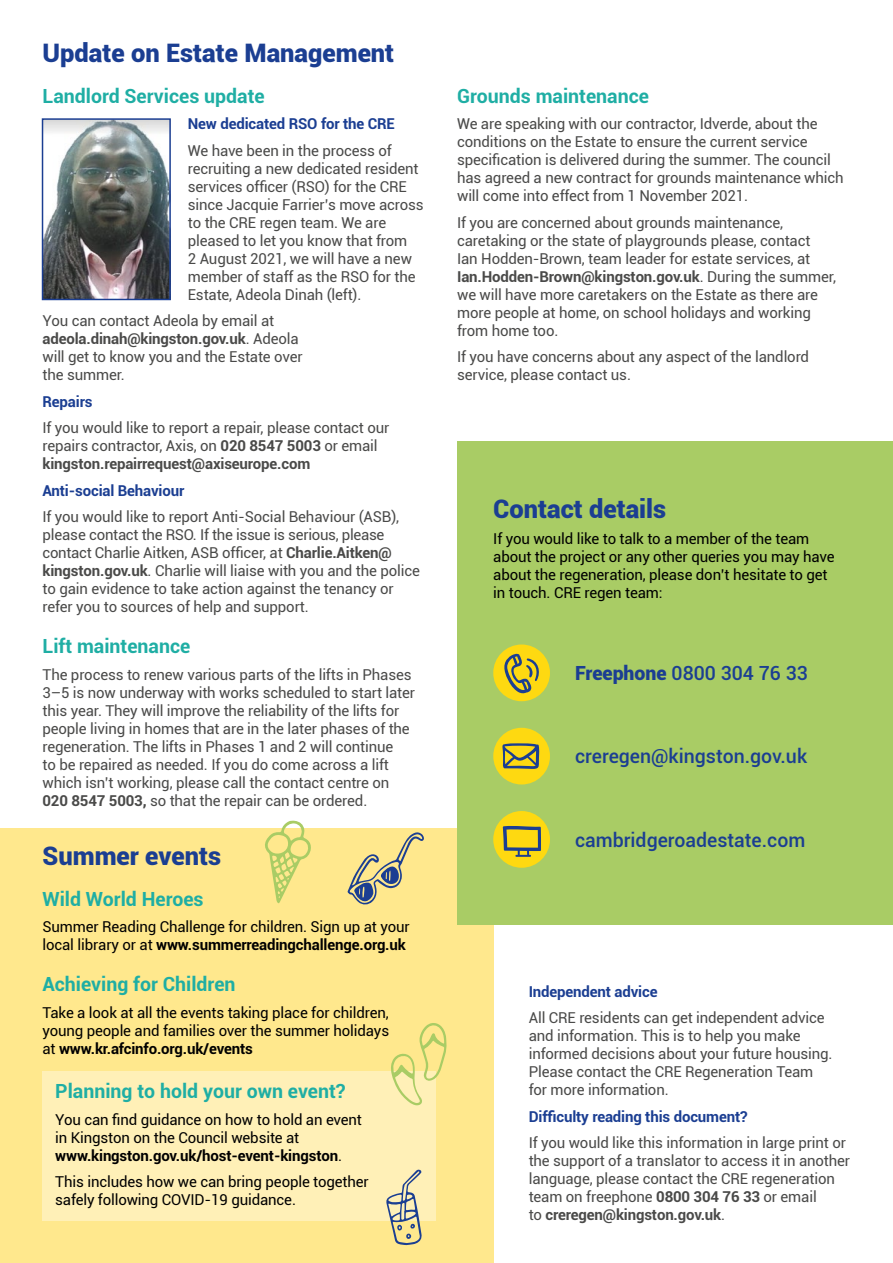
<style>
.page{position:relative;width:893px;height:1263px;background:#fff}
.page>*{position:absolute;margin:0;border:0;box-sizing:border-box;transform-origin:0 0}
.t1{font:900 25.5px "Roboto";color:#1b3e92}
.Intro_copy{font:700 19.5px "Roboto";color:#1faea4}
.Body_Copy{font:500 19.5px "Roboto";color:#1b3e92}
.t2{font:15px/18px "Roboto";letter-spacing:-.01em;color:#4a4a49}
.t3{font:15px/18px "Roboto";letter-spacing:-.01em;color:#000}
.t4{font:700 15px "Roboto";letter-spacing:-.01em;color:#1b3e92}
.s1{font-weight:700}
.s2{font-weight:900}
</style>
<div class="page">
<div style="left:0;top:829px;width:493px;height:434px;background:#ffe88d"></div>
<img style="left:45px;top:121px;width:123px;height:176px">
<div style="left:42px;top:118px;width:129px;height:182px;border:2px solid #1b3e92"></div>
<div style="left:457px;top:441px;width:436px;height:484px;background:#a9cc65"></div>
<div style="left:43px;top:1071px;width:393px;height:149px;background:#fff0b7"></div>
<div style="left:493px;top:644px;width:57px;height:57px;background:#fed911;border-radius:50%"></div>
<svg style="left:502px;top:653px;width:39px;height:41px"></svg>
<div style="left:493px;top:728px;width:57px;height:56px;background:#fed911;border-radius:50%"></div>
<svg style="left:502px;top:743px;width:38px;height:26px"></svg>
<div style="left:493px;top:811px;width:57px;height:57px;background:#fed911;border-radius:50%"></div>
<svg style="left:503px;top:826px;width:38px;height:31px"></svg>
<svg style="left:391px;top:1023px;width:56px;height:82px"></svg>
<svg style="left:348px;top:832px;width:76px;height:73px"></svg>
<svg style="left:386px;top:1169px;width:36px;height:76px"></svg>
<svg style="left:264px;top:820px;width:47px;height:83px"></svg>
<p class="t1" style="left:43px;top:35px;width:353px">Update on Estate Management</p>
<p class="Intro_copy" style="left:43px;top:82px;width:224px">Landlord Services update</p>
<p class="t4" style="left:188px;top:113px;width:209px">New dedicated RSO for the CRE</p>
<p class="t2" style="left:188px;top:141px;width:237px">We have been in the process of recruiting a new dedicated resident services officer (RSO) for the CRE since Jacquie Farrier’s move across to the CRE regen team. We are pleased to let you know that from<br>2 August 2021, we will have a new member of staff as the RSO for the<br>Estate, Adeola Dinah (left).</p>
<p class="t2" style="left:43px;top:311px;width:262px">You can contact Adeola by email at <span class="s1">adeola.dinah@kingston.gov.uk</span>. Adeola will get to know you and the Estate over the summer.</p>
<p class="t4" style="left:43px;top:391px;width:52px">Repairs</p>
<p class="t2" style="left:43px;top:418px;width:348px">If you would like to report a repair, please contact our repairs contractor, Axis, on <span class="s1">020 8547 5003</span> or email <span class="s1">kingston.repairrequest@axiseurope.com</span></p>
<p class="t4" style="left:43px;top:480px;width:143px">Anti-social Behaviour</p>
<p class="t2" style="left:43px;top:507px;width:379px">If you would like to report Anti-Social Behaviour (ASB), please contact the RSO. If the issue is serious, please contact Charlie Aitken, ASB officer, at <span class="s1">Charlie.Aitken@ kingston.gov.uk</span>. Charlie will liaise with you and the police to gain evidence to take action against the tenancy or refer you to sources of help and support.</p>
<p class="Intro_copy" style="left:43px;top:632px;width:149px">Lift maintenance</p>
<p class="t2" style="left:43px;top:665px;width:374px">The process to renew various parts of the lifts in Phases 3–5 is now underway with works scheduled to start later this year. They will improve the reliability of the lifts for people living in homes that are in the later phases of the regeneration. The lifts in Phases 1 and 2 will continue<br>to be repaired as needed. If you do come across a lift which isn’t working, please call the contact centre on <span class="s1">020 8547 5003,</span> so that the repair can be ordered.</p>
<p class="t1" style="left:43px;top:837px;width:180px">Summer events</p>
<p class="Intro_copy" style="left:43px;top:885px;width:163px">Wild World Heroes</p>
<p class="t3" style="left:43px;top:917px;width:369px">Summer Reading Challenge for children. Sign up at your local library or at <span class="s1">www.summerreadingchallenge.org.uk</span></p>
<p class="Intro_copy" style="left:43px;top:970px;width:195px">Achieving for Children</p>
<p class="t3" style="left:43px;top:1003px;width:348px;text-align:justify">Take a look at all the events taking place for children, young people and families over the summer holidays at <span class="s1">www.kr.afcinfo.org.uk/events</span></p>
<p class="Intro_copy" style="left:55px;top:1077px;width:292px">Planning to hold your own event?</p>
<p class="t3" style="left:55px;top:1110px;width:308px">You can find guidance on how to hold an event in Kingston on the Council website at <span class="s1">www.kingston.gov.uk/host-event-kingston</span>.</p>
<p class="t3" style="left:55px;top:1172px;width:315px">This includes how we can bring people together safely following COVID-19 guidance.</p>
<p class="Intro_copy" style="left:457px;top:82px;width:193px">Grounds maintenance</p>
<p class="t2" style="left:457px;top:114px;width:388px">We are speaking with our contractor, Idverde, about the conditions on the Estate to ensure the current service specification is delivered during the summer. The council has agreed a new contract for grounds maintenance which will come into effect from 1 November 2021.</p>
<p class="t2" style="left:457px;top:213px;width:380px">If you are concerned about grounds maintenance, caretaking or the state of playgrounds please, contact<br>Ian Hodden-Brown, team leader for estate services, at <span class="s1">Ian.Hodden-Brown@kingston.gov.uk</span>. During the summer, we will have more caretakers on the Estate as there are more people at home, on school holidays and working from home too.</p>
<p class="t2" style="left:457px;top:347px;width:353px">If you have concerns about any aspect of the landlord service, please contact us.</p>
<p class="t1" style="left:493px;top:491px;width:175px">Contact details</p>
<p class="t3" style="left:493px;top:529px;width:343px">If you would like to talk to a member of the team about the project or any other queries you may have about the regeneration, please don’t hesitate to get in touch. CRE regen team:</p>
<p class="Body_Copy" style="left:575px;top:659px;width:234px"><span class="s2">Freephone</span> 0800 304 76 33</p>
<p class="Body_Copy" style="left:575px;top:743px;width:234px">creregen@kingston.gov.uk</p>
<p class="Body_Copy" style="left:575px;top:826px;width:232px">cambridgeroadestate.com</p>
<p class="t4" style="left:529px;top:981px;width:130px">Independent advice</p>
<p class="t2" style="left:529px;top:1008px;width:305px">All CRE residents can get independent advice and information. This is to help you make informed decisions about your future housing.<br>Please contact the CRE Regeneration Team for more information.</p>
<p class="t4" style="left:529px;top:1106px;width:220px">Difficulty reading this document?</p>
<p class="t2" style="left:529px;top:1133px;width:323px">If you would like this information in large print or the support of a translator to access it in another language, please contact the CRE regeneration team on freephone <span class="s1">0800 304 76 33</span> or email<br>to <span class="s1">creregen@kingston.gov.uk</span>.</p>
</div>
